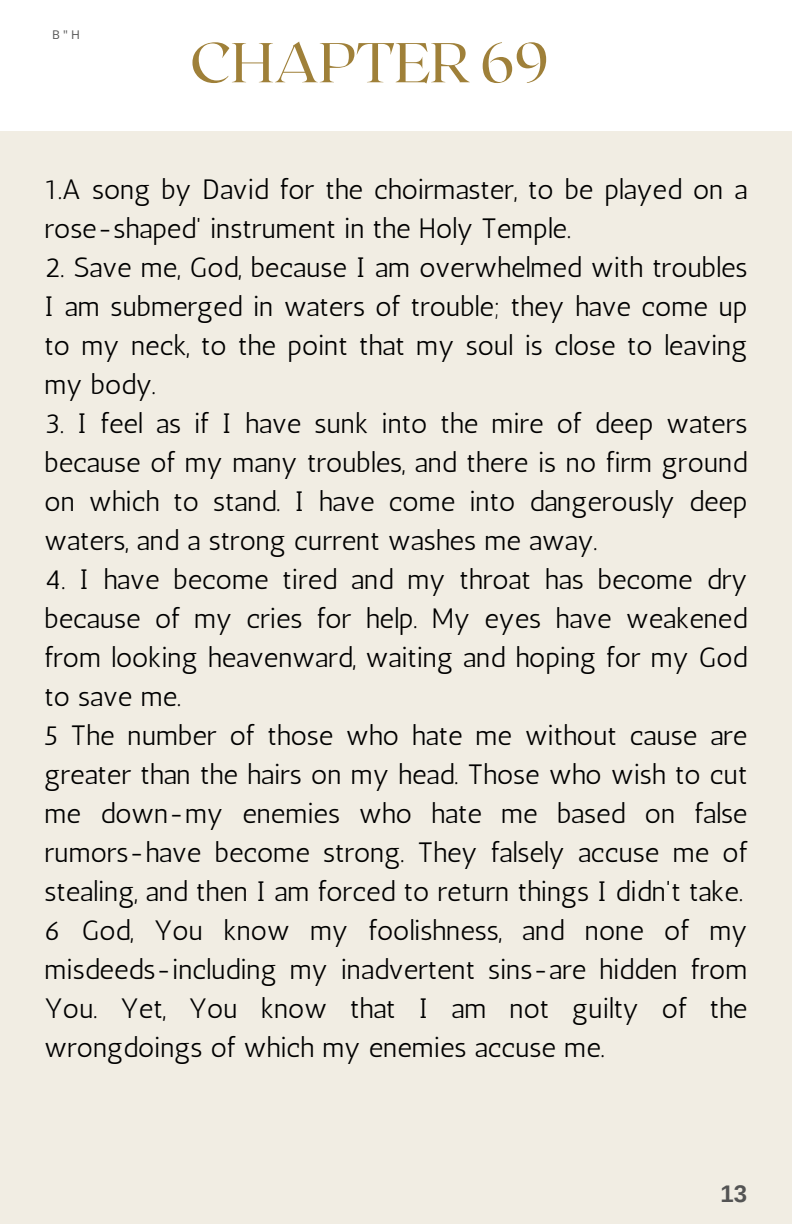
<style>
.page{position:relative;width:792px;height:1224px;background:#fff}
.page>*{position:absolute;margin:0;border:0;box-sizing:border-box;transform-origin:0 0}
.t1{font:56px "Roxborough CF";color:#9f8039}
.t2{font:28px/39px "Antic";color:#000;text-align:justify}
.t3{font:700 24px "Arimo";color:#545454}
.t4{font:12px "Open Sans";color:#545454}
</style>
<div class="page">
<div style="left:0;top:131px;width:792px;height:1093px;background:#f1ede3"></div>
<p class="t4" style="left:52px;top:26px;width:29px">B"H</p>
<p class="t1" style="left:190px;top:26px;width:360px">CHAPTER 69</p>
<p class="t2" style="left:45px;top:170px;width:704px">1.A song by David for the choirmaster, to be played on a rose-shaped' instrument in the Holy Temple.</p>
<p class="t2" style="left:45px;top:248px;width:704px">2. Save me, God, because I am overwhelmed with troubles I am submerged in waters of trouble; they have come up to my neck, to the point that my soul is close to leaving my body.</p>
<p class="t2" style="left:45px;top:404px;width:704px">3. I feel as if I have sunk into the mire of deep waters because of my many troubles, and there is no firm ground on which to stand. I have come into dangerously deep waters, and a strong current washes me away.</p>
<p class="t2" style="left:45px;top:560px;width:704px">4. I have become tired and my throat has become dry because of my cries for help. My eyes have weakened from looking heavenward, waiting and hoping for my God to save me.</p>
<p class="t2" style="left:45px;top:716px;width:704px">5 The number of those who hate me without cause are greater than the hairs on my head. Those who wish to cut me down-my enemies who hate me based on false rumors-have become strong. They falsely accuse me of stealing, and then I am forced to return things I didn't take.</p>
<p class="t2" style="left:45px;top:911px;width:704px">6 God, You know my foolishness, and none of my misdeeds-including my inadvertent sins-are hidden from You. Yet, You know that I am not guilty of the wrongdoings of which my enemies accuse me.</p>
<p class="t3" style="left:721px;top:1181px;width:28px">13</p>
</div>
